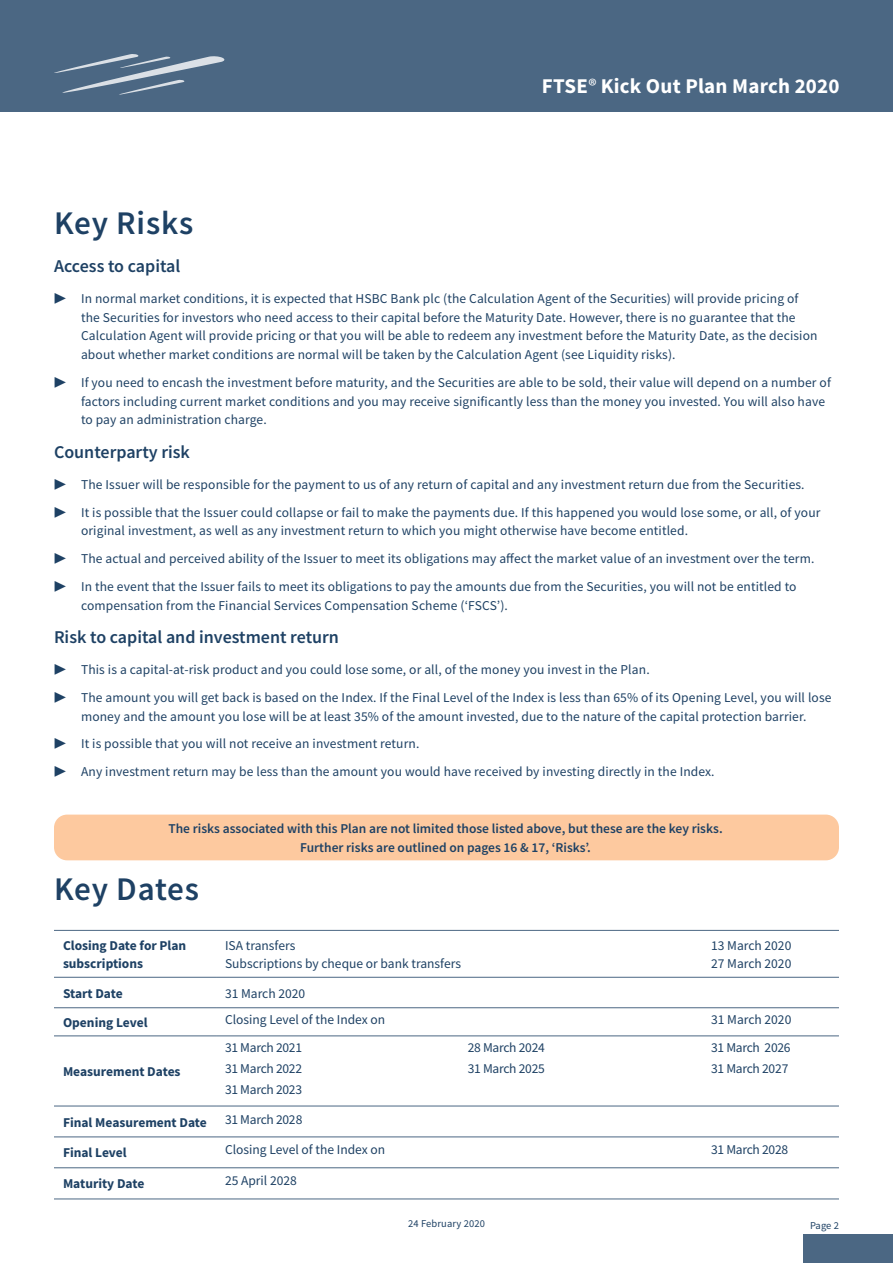
<style>
.page{position:relative;width:893px;height:1263px;background:#fff}
.page>*{position:absolute;margin:0;border:0;box-sizing:border-box;transform-origin:0 0}
.Heading{font:600 33px "Source Sans Pro";letter-spacing:.025em;color:#1e4164}
.t1{font:700 21px "Source Sans Pro";letter-spacing:.01em;color:#fff}
.Sub-heading{font:600 18px "Source Sans Pro";color:#1e4164}
.Body_Text{font:13.5px/18.8px "Source Sans Pro";letter-spacing:.01em;color:#1e4164}
.Body_Text-2{font:600 13.5px/18.8px "Source Sans Pro";color:#1e4164;text-align:center}
.Body_Text-3{font:700 13.5px/18.8px "Source Sans Pro";color:#1e4164}
.Body_Text-4{font:13.5px "Source Sans Pro";letter-spacing:-.02em;color:#1e4164}
.Body_Text-5{font:700 13.5px "Source Sans Pro";letter-spacing:-.02em;color:#1e4164}
.t2{font:10.5px "Source Sans Pro";letter-spacing:.01em;color:#1e4164}
.s1{font-family:"Myriad Pro";font-weight:400}
</style>
<div class="page">
<div style="left:1px;top:0;width:892px;height:112px;background:#4b6783"></div>
<hr style="left:0;top:0;width:1px;height:112px;background:#4b6783">
<svg style="left:54px;top:54px;width:171px;height:41px"></svg>
<div style="left:803px;top:1234px;width:90px;height:29px;background:#4b6783"></div>
<hr style="left:54px;top:930px;width:162px;height:1px;background:#4b6783">
<hr style="left:216px;top:930px;width:623px;height:1px;background:#4b6783">
<hr style="left:54px;top:977px;width:162px;height:1px;background:#4b6783">
<hr style="left:216px;top:977px;width:623px;height:1px;background:#4b6783">
<hr style="left:54px;top:1007px;width:162px;height:1px;background:#4b6783">
<hr style="left:216px;top:1007px;width:623px;height:1px;background:#4b6783">
<hr style="left:54px;top:1035px;width:162px;height:1px;background:#4b6783">
<hr style="left:216px;top:1035px;width:623px;height:1px;background:#4b6783">
<hr style="left:54px;top:1106px;width:162px;height:1px;background:#4b6783">
<hr style="left:54px;top:1136px;width:162px;height:1px;background:#4b6783">
<hr style="left:54px;top:1167px;width:162px;height:1px;background:#4b6783">
<hr style="left:54px;top:1198px;width:162px;height:1px;background:#4b6783">
<hr style="left:216px;top:1106px;width:623px;height:1px;background:#4b6783">
<hr style="left:216px;top:1136px;width:623px;height:1px;background:#4b6783">
<hr style="left:216px;top:1167px;width:623px;height:1px;background:#4b6783">
<hr style="left:216px;top:1198px;width:623px;height:1px;background:#4b6783">
<div style="left:54px;top:815px;width:785px;height:45px;background:#fdc99f;border-radius:13px"></div>
<p class="Heading" style="left:54px;top:201px;width:141px">Key Risks</p>
<h2 class="t1" style="left:542px;top:72px;width:299px">FTSE<span class="s1">®</span> Kick Out Plan March 2020</h2>
<p class="Sub-heading" style="left:54px;top:254px;width:128px">Access to capital</p>
<p class="Body_Text" style="left:81px;top:289px;width:738px;text-indent:-27px">▶ In normal market conditions, it is expected that HSBC Bank plc (the Calculation Agent of the Securities) will provide pricing of the Securities for investors who need access to their capital before the Maturity Date. However, there is no guarantee that the Calculation Agent will provide pricing or that you will be able to redeem any investment before the Maturity Date, as the decision about whether market conditions are normal will be taken by the Calculation Agent (see Liquidity risks).</p>
<p class="Body_Text" style="left:81px;top:373px;width:751px;text-indent:-27px">▶ If you need to encash the investment before maturity, and the Securities are able to be sold, their value will depend on a number of factors including current market conditions and you may receive significantly less than the money you invested. You will also have to pay an administration charge.</p>
<p class="Sub-heading" style="left:54px;top:440px;width:137px">Counterparty risk</p>
<p class="Body_Text" style="left:54px;top:475px;width:752px">▶ The Issuer will be responsible for the payment to us of any return of capital and any investment return due from the Securities.</p>
<p class="Body_Text" style="left:81px;top:503px;width:741px;text-indent:-27px">▶ It is possible that the Issuer could collapse or fail to make the payments due. If this happened you would lose some, or all, of your original investment, as well as any investment return to which you might otherwise have become entitled.</p>
<p class="Body_Text" style="left:54px;top:549px;width:762px">▶ The actual and perceived ability of the Issuer to meet its obligations may affect the market value of an investment over the term.</p>
<p class="Body_Text" style="left:81px;top:577px;width:717px;text-indent:-27px">▶ In the event that the Issuer fails to meet its obligations to pay the amounts due from the Securities, you will not be entitled to compensation from the Financial Services Compensation Scheme (‘FSCS’).</p>
<p class="Sub-heading" style="left:54px;top:626px;width:286px">Risk to capital and investment return</p>
<p class="Body_Text" style="left:54px;top:660px;width:597px">▶ This is a capital-at-risk product and you could lose some, or all, of the money you invest in the Plan.</p>
<p class="Body_Text" style="left:54px;top:688px;width:779px;text-align:center">▶ The amount you will get back is based on the Index. If the Final Level of the Index is less than 65% of its Opening Level, you will lose money and the amount you lose will be at least 35% of the amount invested, due to the nature of the capital protection barrier.</p>
<p class="Body_Text" style="left:54px;top:734px;width:367px">▶ It is possible that you will not receive an investment return.</p>
<p class="Body_Text" style="left:54px;top:762px;width:662px">▶ Any investment return may be less than the amount you would have received by investing directly in the Index.</p>
<p class="Body_Text-2" style="left:168px;top:819px;width:556px">The risks associated with this Plan are not limited those listed above, but these are the key risks.<br>Further risks are outlined on pages 16 &amp; 17, ‘Risks’.</p>
<p class="Heading" style="left:54px;top:867px;width:147px">Key Dates</p>
<p class="Body_Text-3" style="left:63px;top:935px;width:125px">Closing Date for Plan subscriptions</p>
<p class="Body_Text" style="left:225px;top:936px;width:72px">ISA transfers</p>
<p class="Body_Text" style="left:711px;top:936px;width:82px">13 March 2020</p>
<p class="Body_Text" style="left:225px;top:954px;width:237px">Subscriptions by cheque or bank transfers</p>
<p class="Body_Text" style="left:711px;top:954px;width:82px">27 March 2020</p>
<p class="Body_Text-5" style="left:63px;top:984px;width:61px">Start Date</p>
<p class="Body_Text" style="left:225px;top:984px;width:82px">31 March 2020</p>
<p class="Body_Text-3" style="left:63px;top:1013px;width:86px">Opening Level</p>
<p class="Body_Text" style="left:225px;top:1010px;width:162px">Closing Level of the Index on</p>
<p class="Body_Text" style="left:711px;top:1010px;width:82px">31 March 2020</p>
<p class="Body_Text-3" style="left:63px;top:1062px;width:119px">Measurement Dates</p>
<p class="Body_Text-4" style="left:225px;top:1039px;width:79px">31 March 2021</p>
<p class="Body_Text-4" style="left:468px;top:1039px;width:79px">28 March 2024</p>
<p class="Body_Text-4" style="left:711px;top:1039px;width:81px">31 March 2026</p>
<p class="Body_Text-4" style="left:225px;top:1060px;width:79px">31 March 2022</p>
<p class="Body_Text-4" style="left:468px;top:1060px;width:79px">31 March 2025</p>
<p class="Body_Text-4" style="left:711px;top:1060px;width:79px">31 March 2027</p>
<p class="Body_Text-4" style="left:225px;top:1081px;width:79px">31 March 2023</p>
<p class="Body_Text-3" style="left:63px;top:1112px;width:145px">Final Measurement Date</p>
<p class="Body_Text-4" style="left:225px;top:1110px;width:79px">31 March 2028</p>
<p class="Body_Text-3" style="left:63px;top:1143px;width:65px">Final Level</p>
<p class="Body_Text" style="left:225px;top:1140px;width:162px">Closing Level of the Index on</p>
<p class="Body_Text-4" style="left:711px;top:1141px;width:79px">31 March 2028</p>
<p class="Body_Text-3" style="left:63px;top:1174px;width:83px">Maturity Date</p>
<p class="Body_Text" style="left:225px;top:1171px;width:73px">25 April 2028</p>
<p class="t2" style="left:408px;top:1217px;width:78px">24 February 2020</p>
<p class="t2" style="left:810px;top:1218px;width:30px">Page 2</p>
</div>
